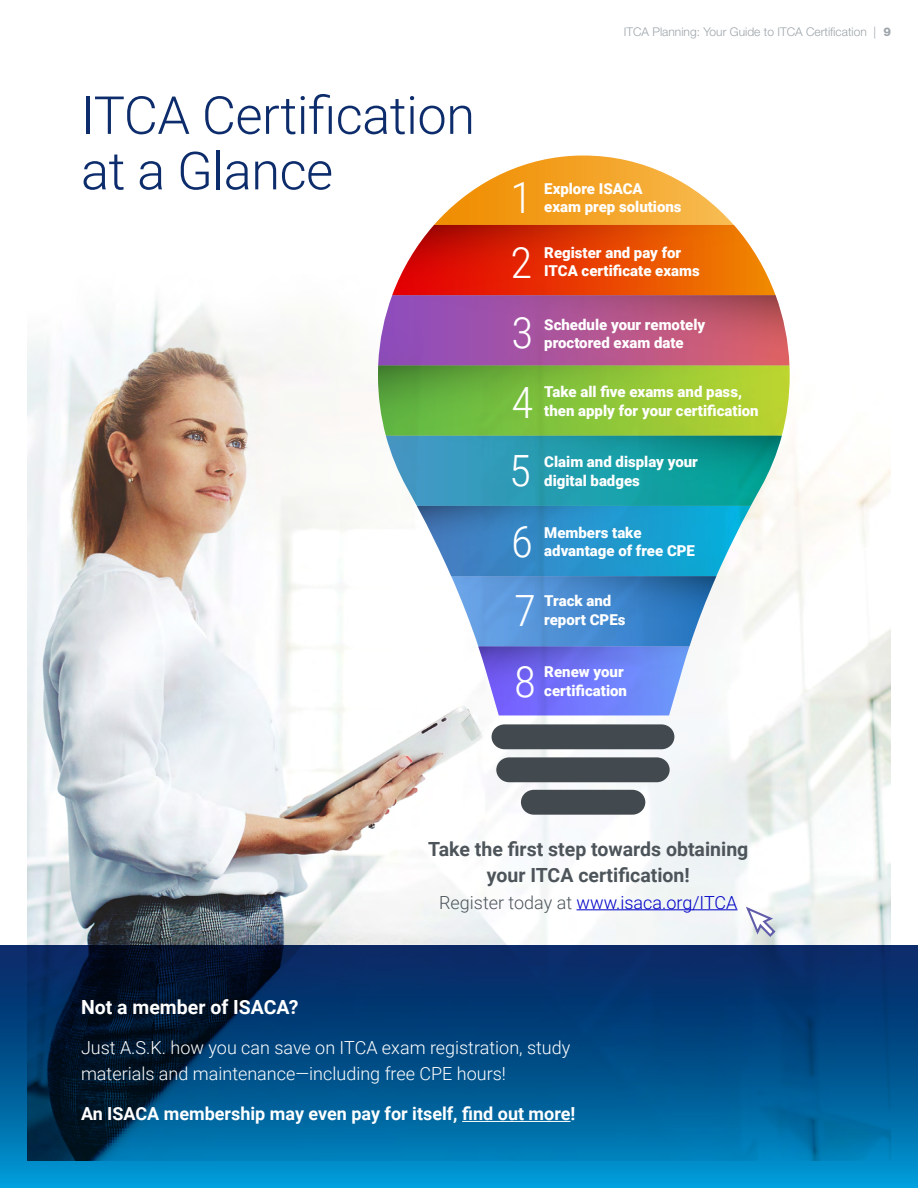
<style>
.page{position:relative;width:918px;height:1188px;background:#fff}
.page>*{position:absolute;margin:0;border:0;box-sizing:border-box;transform-origin:0 0}
.t1{font:300 52.5px/55.5px "Roboto";letter-spacing:-.01em;color:#0d2c6c}
.t2{font:300 43.05px/64.8px "Roboto Condensed";color:#fff;scale:1.05 1}
.t3{font:700 19.5px/25.5px "Roboto";color:#4d555b;text-align:center}
.t4{font:700 19.5px "Roboto";color:#fff}
.t5{font:300 18px/25.5px "Roboto";color:#fff}
.t6{font:700 18px "Roboto";color:#fff}
.t7{font:300 18px "Roboto";color:#0000c8}
.t8{font:900 15px/18.8px "Roboto";color:#fff}
.t9{font:300 12px "Helvetica Neue LT Std";color:#9da5ab}
.s1{font-weight:800}
.s2{color:#4d555b}
</style>
<div class="page">
<img style="left:27px;top:299px;width:864px;height:646px">
<svg style="left:0;top:945px;width:918px;height:243px;background:#014d83"></svg>
<hr style="left:462px;top:1121px;width:109px;height:1px;background:#fff">
<hr style="left:577px;top:909px;width:161px;height:1px;background:#0000c8">
<svg style="left:744px;top:905px;width:33px;height:33px"></svg>
<img style="left:378px;top:156px;width:412px;height:559px">
<div style="left:492px;top:724px;width:182px;height:25px;background:#434a4f"></div>
<svg style="left:496px;top:757px;width:174px;height:25px;background:#4b5257"></svg>
<svg style="left:521px;top:790px;width:124px;height:25px;background:#4c5358"></svg>
<h1 class="t1" style="left:81px;top:86px;width:396px">ITCA Certification at a Glance</h1>
<p class="t9" style="left:624px;top:24px;width:269px">ITCA Planning: Your Guide to ITCA Certification | <span class="s1">9</span></p>
<h2 class="t2" style="left:511px;top:164px;width:22px">1<br>2</h2>
<p class="t8" style="left:544px;top:178px;width:139px">Explore ISACA exam prep solutions</p>
<p class="t8" style="left:544px;top:242px;width:157px">Register and pay for<br>ITCA certificate exams</p>
<h2 class="t2" style="left:512px;top:297px;width:22px;line-height:69.3px">3<br>4</h2>
<h2 class="t2" style="left:509px;top:437px;width:22px">5</h2>
<h2 class="t2" style="left:511px;top:508px;width:22px">6</h2>
<h2 class="t2" style="left:514px;top:574px;width:22px;line-height:70.2px">7<br>8</h2>
<p class="t8" style="left:544px;top:314px;width:162px">Schedule your remotely proctored exam date</p>
<p class="t8" style="left:544px;top:382px;width:216px">Take all five exams and pass, then apply for your certification</p>
<p class="t8" style="left:544px;top:452px;width:155px">Claim and display your digital badges</p>
<p class="t8" style="left:544px;top:522px;width:152px">Members take advantage of free CPE</p>
<p class="t8" style="left:544px;top:591px;width:83px">Track and report CPEs</p>
<p class="t8" style="left:544px;top:661px;width:84px">Renew your certification</p>
<h3 class="t3" style="left:428px;top:836px;width:322px">Take the first step towards obtaining your ITCA certification!</h3>
<p class="t7" style="left:439px;top:889px;width:300px"><span class="s2">Register today at</span> www.isaca.org/ITCA</p>
<h3 class="t4" style="left:81px;top:993px;width:219px">Not a member of ISACA?</h3>
<p class="t5" style="left:81px;top:1034px;width:491px">Just A.S.K. how you can save on ITCA exam registration, study materials and maintenance—including free CPE hours!</p>
<p class="t6" style="left:81px;top:1101px;width:496px">An ISACA membership may even pay for itself, find out more!</p>
</div>
